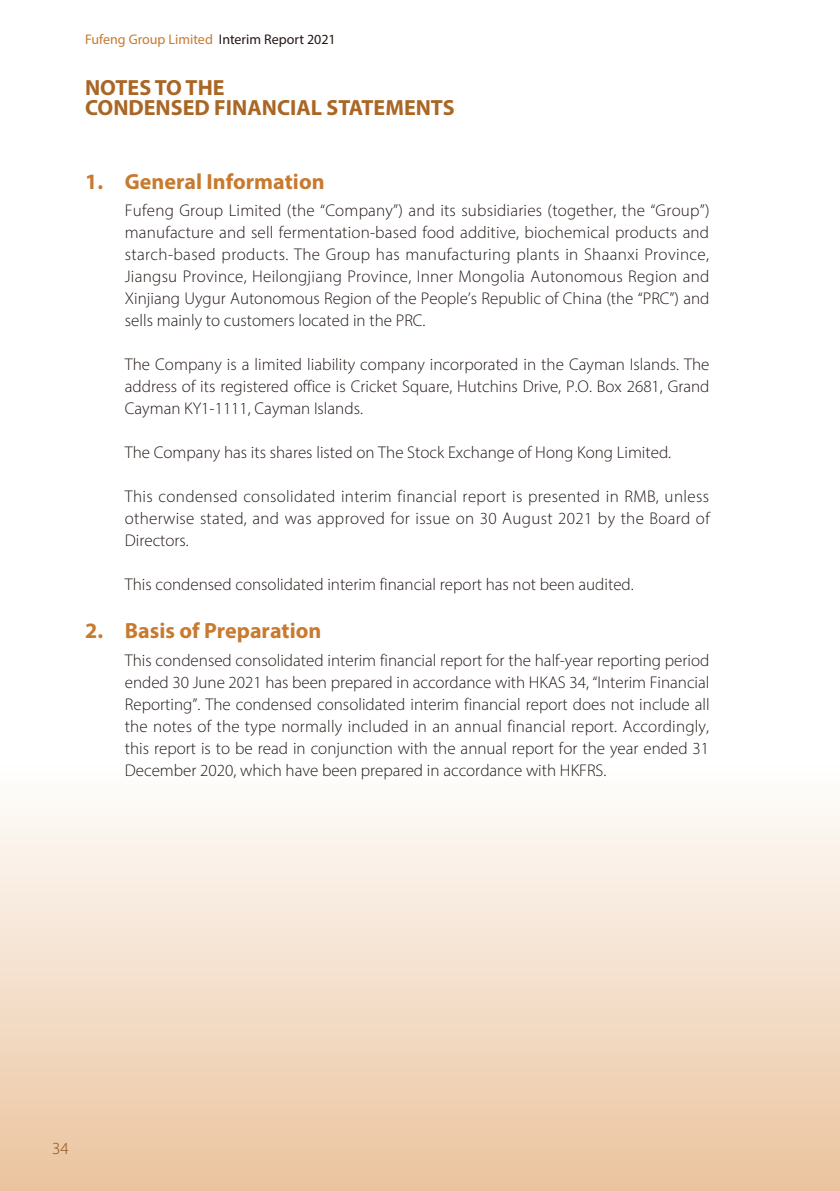
<style>
.page{position:relative;width:840px;height:1191px;background:#fff}
.page>*{position:absolute;margin:0;border:0;box-sizing:border-box;transform-origin:0 0}
.t1{font:700 22px "Myriad Pro";color:#c87a2f}
.t2{font:700 22px/20px "Myriad Pro";color:#a96625}
.t3{font:300 17px/22px "Myriad Pro";color:#231916;text-align:justify}
.t4{font:300 17px "Myriad Pro";color:#864f16}
.t5{font:14px "Myriad Pro";color:#c87a2f}
.s1{color:#231916}
</style>
<div class="page">
<svg style="left:0;top:807px;width:839px;height:384px;background:#f3ddc9"></svg>
<p class="t5" style="left:85px;top:31px;width:252px">Fufeng Group Limited <span class="s1">Interim Report 2021</span></p>
<p class="t2" style="left:85px;top:77px;width:371px">NOTES TO THE<br>CONDENSED FINANCIAL STATEMENTS</p>
<p class="t1" style="left:85px;top:167px;width:241px">1. General Information</p>
<p class="t3" style="left:125px;top:199px;width:586px">Fufeng Group Limited (the “Company”) and its subsidiaries (together, the “Group”) manufacture and sell fermentation-based food additive, biochemical products and starch-based products. The Group has manufacturing plants in Shaanxi Province, Jiangsu Province, Heilongjiang Province, Inner Mongolia Autonomous Region and Xinjiang Uygur Autonomous Region of the People’s Republic of China (the “PRC”) and sells mainly to customers located in the PRC.</p>
<p class="t3" style="left:125px;top:353px;width:586px">The Company is a limited liability company incorporated in the Cayman Islands. The address of its registered office is Cricket Square, Hutchins Drive, P.O. Box 2681, Grand Cayman KY1-1111, Cayman Islands.</p>
<p class="t3" style="left:125px;top:441px;width:547px">The Company has its shares listed on The Stock Exchange of Hong Kong Limited.</p>
<p class="t3" style="left:125px;top:485px;width:586px">This condensed consolidated interim financial report is presented in RMB, unless otherwise stated, and was approved for issue on 30 August 2021 by the Board of Directors.</p>
<p class="t3" style="left:125px;top:573px;width:510px">This condensed consolidated interim financial report has not been audited.</p>
<p class="t1" style="left:85px;top:616px;width:237px">2. Basis of Preparation</p>
<p class="t3" style="left:125px;top:649px;width:586px">This condensed consolidated interim financial report for the half-year reporting period ended 30 June 2021 has been prepared in accordance with HKAS 34, “Interim Financial Reporting”. The condensed consolidated interim financial report does not include all the notes of the type normally included in an annual financial report. Accordingly, this report is to be read in conjunction with the annual report for the year ended 31<br>December 2020, which have been prepared in accordance with HKFRS.</p>
<p class="t4" style="left:52px;top:1138px;width:18px">34</p>
</div>
